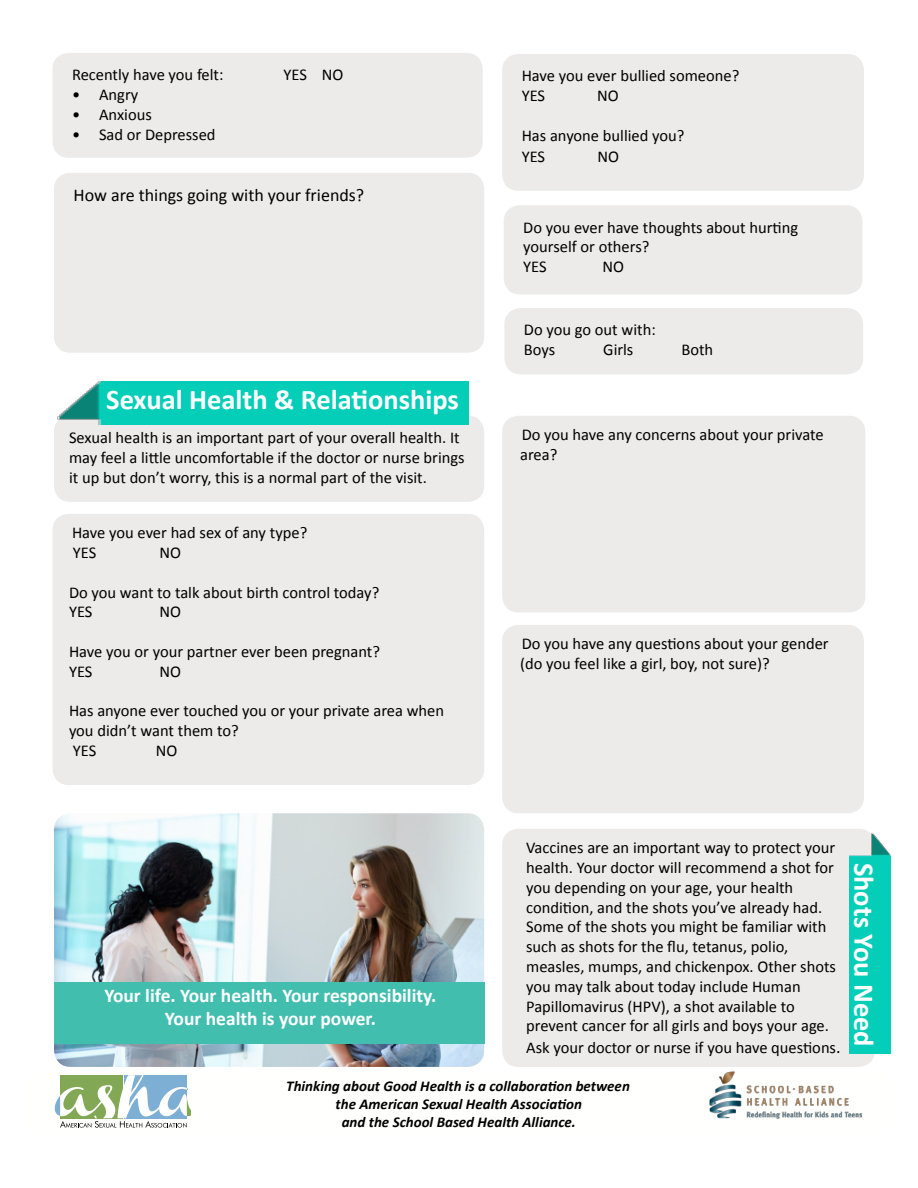
<style>
.page{position:relative;width:918px;height:1188px;background:#fff}
.page>*{position:absolute;margin:0;border:0;box-sizing:border-box;transform-origin:0 0}
.t1{font:700 28.5px "Calibri";color:#fff}
.t2{font:700 19.5px/23.4px "Calibri";color:#fff;text-align:center}
.t3{font:18px "Calibri";color:#000}
.t4{font:16.5px/19.8px "Calibri";color:#000}
.t5{font:italic 700 15px/18px "Calibri";color:#000;text-align:center}
.s1{font-size:18px}
</style>
<div class="page">
<div style="left:502px;top:416px;width:363px;height:196px;background:#ecebea;border-radius:16px"></div>
<div style="left:504px;top:205px;width:358px;height:89px;background:#ecebea;border-radius:16px"></div>
<div style="left:502px;top:54px;width:362px;height:137px;background:#ecebea;border-radius:16px"></div>
<svg style="left:55px;top:1075px;width:136px;height:53px"></svg>
<img style="left:709px;top:1071px;width:153px;height:48px">
<div style="left:53px;top:53px;width:430px;height:105px;background:#ecebea;border-radius:16px"></div>
<div style="left:54px;top:416px;width:430px;height:86px;background:#ecebea;border-radius:16px"></div>
<img style="left:56px;top:381px;width:413px;height:43px">
<div style="left:53px;top:514px;width:431px;height:271px;background:#ecebea;border-radius:16px"></div>
<img style="left:54px;top:813px;width:430px;height:254px">
<div style="left:502px;top:829px;width:373px;height:238px;background:#ecebea;border-radius:16px"></div>
<img style="left:850px;top:832px;width:40px;height:221px">
<div style="left:54px;top:982px;width:430px;height:61px;background:#42beaf"></div>
<div style="left:502px;top:625px;width:362px;height:188px;background:#ecebea;border-radius:16px"></div>
<div style="left:54px;top:173px;width:430px;height:180px;background:#ecebea;border-radius:16px"></div>
<div style="left:504px;top:308px;width:359px;height:66px;background:#ecebea;border-radius:16px"></div>
<p class="t4" style="left:72px;top:65px;width:153px">Recently have you felt:</p>
<p class="t4" style="left:284px;top:65px;width:62px">YES NO</p>
<p class="t4" style="left:72px;top:85px;width:68px">• Angry</p>
<p class="t4" style="left:72px;top:105px;width:81px">• Anxious</p>
<p class="t4" style="left:72px;top:124px;width:145px">• Sad or Depressed</p>
<p class="t3" style="left:74px;top:184px;width:292px">How are things going with your friends?</p>
<h1 class="t1" style="left:106px;top:381px;width:354px">Sexual Health &amp; Relationships</h1>
<p class="t4" style="left:69px;top:428px;width:397px">Sexual health is an important part of your overall health. It may feel a little uncomfortable if the doctor or nurse brings it up but don’t worry, this is a normal part of the visit.</p>
<p class="t4" style="left:72px;top:523px;width:237px">Have you ever had sex of any type?<br>YES</p>
<p class="t4" style="left:160px;top:543px;width:23px">NO</p>
<p class="t4" style="left:69px;top:582px;width:312px">Do you want to talk about birth control today?<br>YES</p>
<p class="t4" style="left:160px;top:602px;width:23px">NO</p>
<p class="t4" style="left:69px;top:642px;width:313px">Have you or your partner ever been pregnant?<br>YES</p>
<p class="t4" style="left:160px;top:662px;width:23px">NO</p>
<p class="t4" style="left:69px;top:701px;width:377px">Has anyone ever touched you or your private area when you didn’t want them to?<br>YES</p>
<p class="t4" style="left:156px;top:741px;width:23px">NO</p>
<p class="t4" style="left:522px;top:66px;width:219px">Have you ever bullied someone?<br>YES</p>
<p class="t4" style="left:597px;top:86px;width:23px">NO</p>
<p class="t4" style="left:522px;top:125px;width:164px;line-height:21.6px">Has anyone bullied you?<br>YES</p>
<p class="t4" style="left:597px;top:147px;width:23px">NO</p>
<p class="t4" style="left:523px;top:217px;width:277px">Do you ever have thoughts about hurting yourself or others?<br>YES</p>
<p class="t4" style="left:603px;top:257px;width:23px">NO</p>
<p class="t4" style="left:524px;top:320px;width:133px">Do you go out with:<br>Boys</p>
<p class="t4" style="left:603px;top:340px;width:32px">Girls</p>
<p class="t4" style="left:681px;top:340px;width:33px">Both</p>
<p class="t4" style="left:520px;top:425px;width:305px">Do you have any concerns about your private area?</p>
<p class="t4" style="left:520px;top:634px;width:310px">Do you have any questions about your gender (do you feel like a girl, boy, not sure)?</p>
<p class="t2" style="left:104px;top:983px;width:334px">Your life. Your health. Your responsibility.<br>Your health is your power.</p>
<p class="t4" style="left:526px;top:838px;width:311px">Vaccines are an important way to protect your health. Your doctor will recommend a shot for you depending on your age, your health condition, and the shots you’ve already had.<br>Some of the shots you might be familiar with such as shots for the flu, tetanus, polio, measles, mumps, and chickenpox. Other shots you may talk about today include Human Papillomavirus (HPV), a shot available to prevent cancer for all girls and boys your age.</p>
<p class="t4" style="left:526px;top:1038px;width:316px">Ask your doctor or nurse if you have questions<span class="s1">.</span></p>
<p class="t5" style="left:286px;top:1077px;width:345px">Thinking about Good Health is a collaboration between the American Sexual Health Association<br>and the School Based Health Alliance.</p>
<h1 class="t1" style="left:882px;top:863px;width:186px;rotate:90deg">Shots You Need</h1>
</div>
